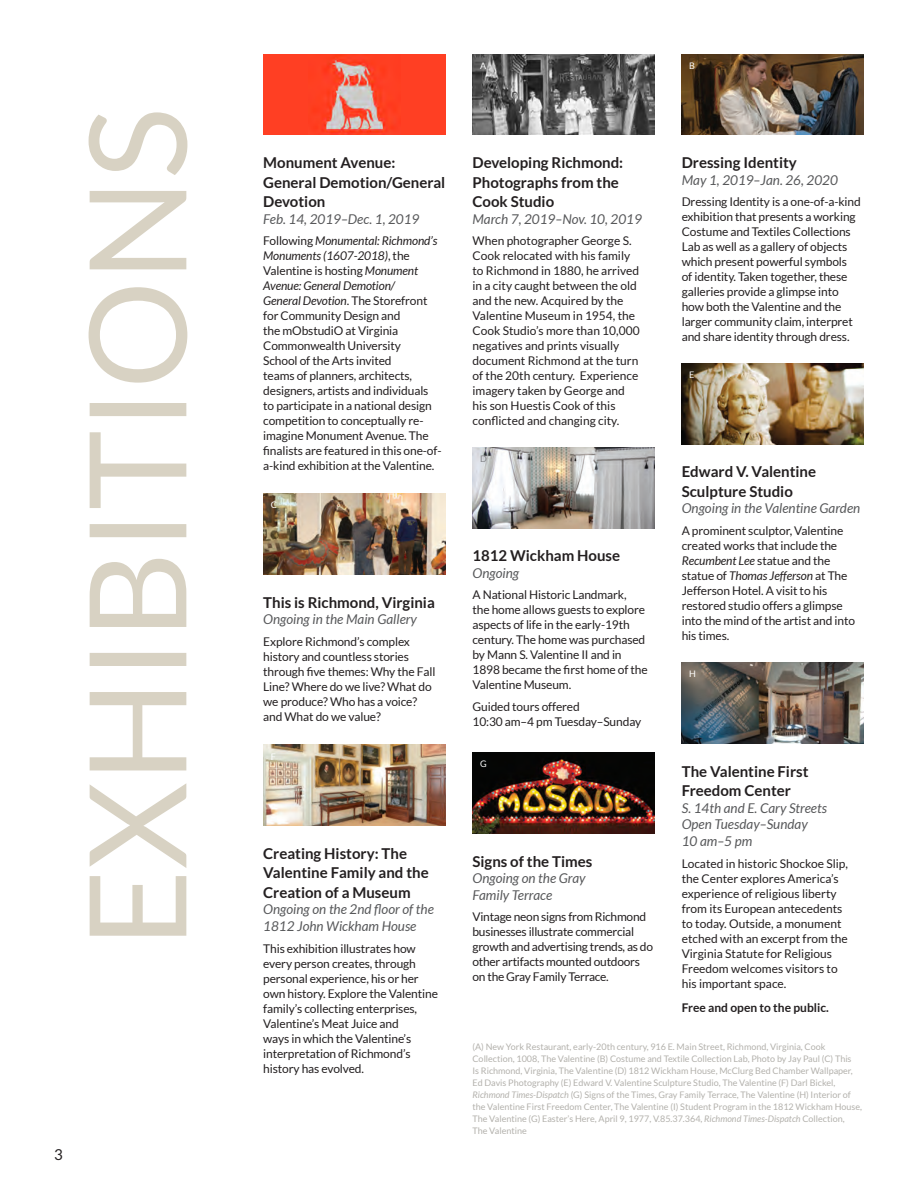
<style>
.page{position:relative;width:918px;height:1188px;background:#fff}
.page>*{position:absolute;margin:0;border:0;box-sizing:border-box;transform-origin:0 0}
.Subhead_10_13{font:700 15px/19.5px "Lato";color:#231f20}
.Subhead_10_13-2{font:15px "Lato";color:#231f20}
.Subhead_10_13-3{font:italic 13.5px/16.5px "Lato";color:#57585a}
.Body_Alt_8_10{font:12px/15px "Lato";letter-spacing:-.01em;color:#231f20}
.Body_Alt_8_10-2{font:700 12px "Lato";color:#231f20}
.Photo_Tag{font:9px/12px "Lato";color:#b3b1ac}
.Photo_Tag-2{font:9px "Lato";color:#fff}
.Photo_Tag-3{font:9px "Lato";color:#808285}
.s1{font-style:italic}
</style>
<div class="page">
<div style="left:263px;top:54px;width:183px;height:81px;background:#ff3f23"></div>
<img style="left:313px;top:55px;width:72px;height:80px">
<svg style="left:89px;top:112px;width:98px;height:824px"></svg>
<img style="left:263px;top:494px;width:183px;height:81px">
<img style="left:472px;top:447px;width:183px;height:81px">
<img style="left:472px;top:752px;width:183px;height:81px">
<img style="left:682px;top:363px;width:182px;height:81px">
<img style="left:263px;top:745px;width:183px;height:81px">
<img style="left:682px;top:663px;width:182px;height:81px">
<img style="left:472px;top:54px;width:183px;height:81px">
<img style="left:682px;top:54px;width:182px;height:81px">
<p class="Subhead_10_13-2" style="left:54px;top:1146px;width:10px">3</p>
<p class="Photo_Tag-2" style="left:480px;top:60px;width:8px">A</p>
<p class="Photo_Tag-2" style="left:689px;top:60px;width:7px">B</p>
<p class="Subhead_10_13" style="left:263px;top:153px;width:184px">Monument Avenue:<br>General Demotion/General<br>Devotion</p>
<p class="Subhead_10_13-3" style="left:263px;top:211px;width:158px">Feb. 14, 2019–Dec. 1, 2019</p>
<p class="Body_Alt_8_10" style="left:263px;top:233px;width:180px">Following <span class="s1">Monumental: Richmond’s<br>Monuments (1607-2018)</span>, the<br>Valentine is hosting <span class="s1">Monument<br>Avenue: General Demotion/<br>General Devotion</span>. The Storefront for Community Design and<br>the mObstudiO at Virginia<br>Commonwealth University<br>School of the Arts invited<br>teams of planners, architects, designers, artists and individuals to participate in a national design competition to conceptually re&shy;imagine Monument Avenue. The finalists are featured in this one-of&shy;a-kind exhibition at the Valentine.</p>
<p class="Photo_Tag-2" style="left:271px;top:500px;width:8px">C</p>
<p class="Subhead_10_13" style="left:263px;top:592px;width:173px">This is Richmond, Virginia</p>
<p class="Subhead_10_13-3" style="left:263px;top:612px;width:155px">Ongoing in the Main Gallery</p>
<p class="Body_Alt_8_10" style="left:263px;top:634px;width:174px">Explore Richmond’s complex history and countless stories through five themes: Why the Fall<br>Line? Where do we live? What do we produce? Who has a voice? and What do we value?</p>
<p class="Photo_Tag-2" style="left:271px;top:751px;width:7px">F</p>
<p class="Subhead_10_13" style="left:263px;top:843px;width:167px">Creating History: The<br>Valentine Family and the<br>Creation of a Museum</p>
<p class="Subhead_10_13-3" style="left:263px;top:902px;width:172px">Ongoing on the 2nd floor of the<br>1812 John Wickham House</p>
<p class="Body_Alt_8_10" style="left:263px;top:941px;width:176px">This exhibition illustrates how every person creates, through personal experience, his or her own history. Explore the Valentine family’s collecting enterprises,<br>Valentine’s Meat Juice and<br>ways in which the Valentine’s interpretation of Richmond’s history has evolved.</p>
<p class="Subhead_10_13" style="left:472px;top:153px;width:152px">Developing Richmond:<br>Photographs from the<br>Cook Studio</p>
<p class="Subhead_10_13-3" style="left:472px;top:211px;width:171px">March 7, 2019–Nov. 10, 2019</p>
<p class="Body_Alt_8_10" style="left:472px;top:233px;width:169px">When photographer George S.<br>Cook relocated with his family to Richmond in 1880, he arrived in a city caught between the old and the new. Acquired by the<br>Valentine Museum in 1954, the<br>Cook Studio’s more than 10,000 negatives and prints visually document Richmond at the turn of the 20th century. Experience imagery taken by George and his son Huestis Cook of this conflicted and changing city.</p>
<p class="Photo_Tag-3" style="left:480px;top:454px;width:8px">D</p>
<p class="Subhead_10_13" style="left:472px;top:546px;width:149px">1812 Wickham House</p>
<p class="Subhead_10_13-3" style="left:472px;top:565px;width:48px">Ongoing</p>
<p class="Body_Alt_8_10" style="left:472px;top:588px;width:177px">A National Historic Landmark,<br>the home allows guests to explore aspects of life in the early-19th century. The home was purchased by Mann S. Valentine II and in<br>1898 became the first home of the<br>Valentine Museum.</p>
<p class="Body_Alt_8_10" style="left:472px;top:699px;width:170px">Guided tours offered<br>10:30 am–4 pm Tuesday–Sunday</p>
<p class="Photo_Tag-2" style="left:480px;top:759px;width:8px">G</p>
<p class="Subhead_10_13" style="left:472px;top:851px;width:121px">Signs of the Times</p>
<p class="Subhead_10_13-3" style="left:472px;top:870px;width:115px">Ongoing on the Gray<br>Family Terrace</p>
<p class="Body_Alt_8_10" style="left:472px;top:909px;width:182px">Vintage neon signs from Richmond businesses illustrate commercial growth and advertising trends, as do other artifacts mounted outdoors on the Gray Family Terrace.</p>
<p class="Subhead_10_13" style="left:682px;top:153px;width:117px">Dressing Identity</p>
<p class="Subhead_10_13-3" style="left:682px;top:172px;width:158px">May 1, 2019–Jan. 26, 2020</p>
<p class="Body_Alt_8_10" style="left:682px;top:194px;width:181px">Dressing Identity is a one-of-a-kind exhibition that presents a working Costume and Textiles Collections Lab as well as a gallery of objects which present powerful symbols<br>of identity. Taken together, these galleries provide a glimpse into how both the Valentine and the larger community claim, interpret and share identity through dress.</p>
<p class="Photo_Tag-2" style="left:689px;top:370px;width:7px">E</p>
<p class="Subhead_10_13" style="left:682px;top:462px;width:136px">Edward V. Valentine<br>Sculpture Studio</p>
<p class="Subhead_10_13-3" style="left:682px;top:501px;width:180px">Ongoing in the Valentine Garden</p>
<p class="Body_Alt_8_10" style="left:682px;top:523px;width:175px">A prominent sculptor, Valentine created works that include the<br><span class="s1">Recumbent Lee</span> statue and the statue of <span class="s1">Thomas Jefferson</span> at The<br>Jefferson Hotel. A visit to his restored studio offers a glimpse into the mind of the artist and into his times.</p>
<p class="Photo_Tag-2" style="left:689px;top:669px;width:8px">H</p>
<p class="Subhead_10_13" style="left:682px;top:761px;width:128px">The Valentine First<br>Freedom Center</p>
<p class="Subhead_10_13-3" style="left:682px;top:800px;width:147px">S. 14th and E. Cary Streets<br>Open Tuesday–Sunday<br>10 am–5 pm</p>
<p class="Body_Alt_8_10" style="left:682px;top:856px;width:168px">Located in historic Shockoe Slip, the Center explores America’s experience of religious liberty from its European antecedents to today. Outside, a monument etched with an excerpt from the<br>Virginia Statute for Religious<br>Freedom welcomes visitors to his important space.</p>
<p class="Body_Alt_8_10-2" style="left:682px;top:1000px;width:149px">Free and open to the public.</p>
<p class="Photo_Tag" style="left:472px;top:1041px;width:391px">(A) New York Restaurant, early-20th century, 916 E. Main Street, Richmond, Virginia, Cook Collection, 1008, The Valentine (B) Costume and Textile Collection Lab, Photo by Jay Paul (C) This<br>Is Richmond, Virginia, The Valentine (D) 1812 Wickham House, McClurg Bed Chamber Wallpaper, Ed Davis Photography (E) Edward V. Valentine Sculpture Studio, The Valentine (F) Darl Bickel, <span class="s1">Richmond Times-Dispatch</span> (G) Signs of the Times, Gray Family Terrace, The Valentine (H) Interior of the Valentine First Freedom Center, The Valentine (I) Student Program in the 1812 Wickham House, The Valentine (G) Easter’s Here, April 9, 1977, V.85.37.364, <span class="s1">Richmond Times-Dispatch</span> Collection,<br>The Valentine</p>
</div>
